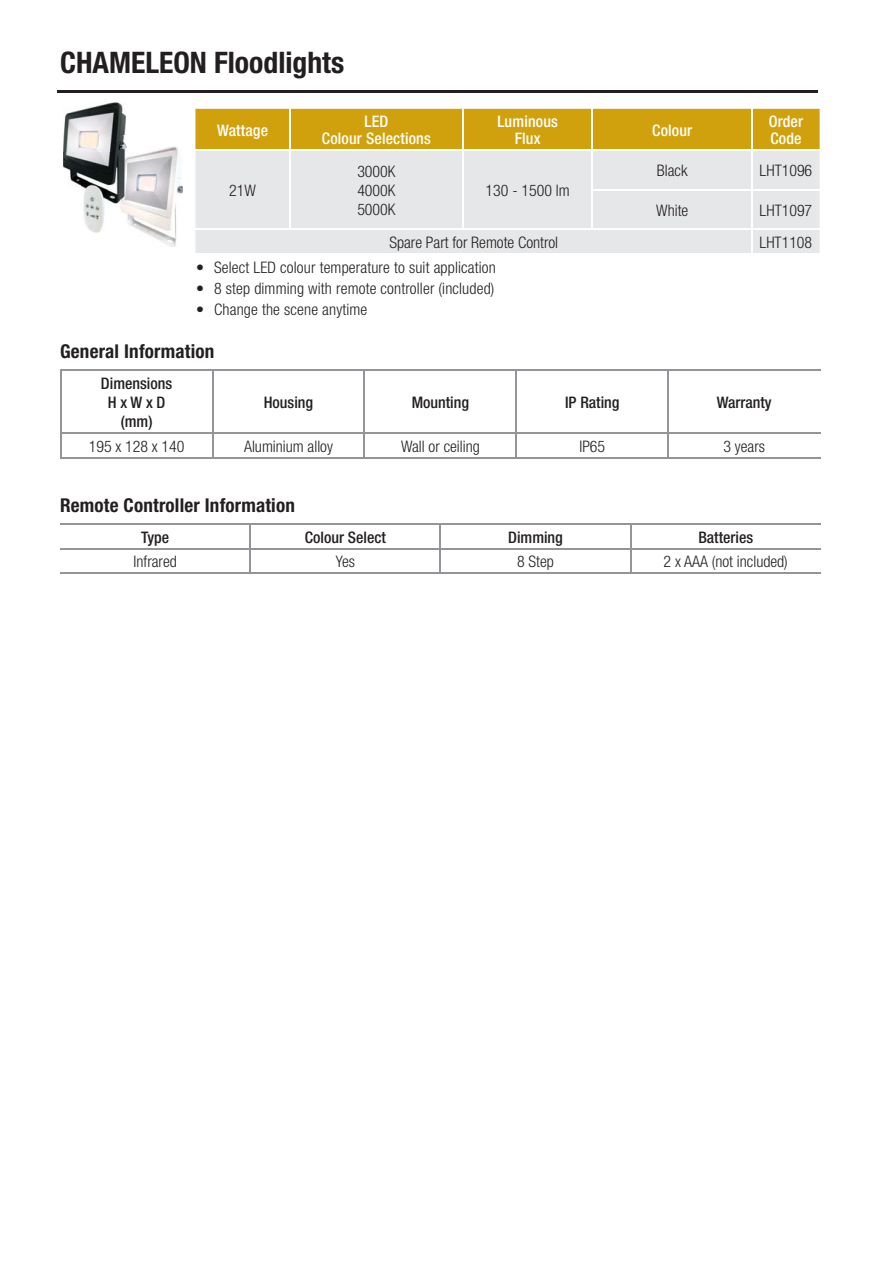
<style>
.page{position:relative;width:893px;height:1263px;background:#fff}
.page>*{position:absolute;margin:0;border:0;box-sizing:border-box;transform-origin:0 0}
.t1{font:700 condensed 29.7px "Helvetica Neue";color:#231f20}
.t2{font:700 condensed 19.05px "Helvetica Neue";letter-spacing:.01em;color:#231f20}
.t3{font:300 condensed 15.9px/19px "Helvetica Neue";color:#231f20;text-align:justify}
.t4{font:500 condensed 15.9px/19px "Helvetica Neue";color:#231f20;text-align:center}
.t5{font:500 condensed 15.9px/17px "Helvetica Neue";letter-spacing:.01em;color:#fff;text-align:center}
</style>
<div class="page">
<hr style="left:57px;top:90px;width:761px;height:3px;background:#231f20">
<div style="left:195px;top:109px;width:624px;height:40px;background:#d1a10d"></div>
<div style="left:195px;top:151px;width:624px;height:102px;background:#e6e7e8"></div>
<hr style="left:289px;top:109px;width:2px;height:40px;background:#fff">
<hr style="left:462px;top:109px;width:2px;height:40px;background:#fff">
<hr style="left:591px;top:109px;width:2px;height:40px;background:#fff">
<hr style="left:751px;top:109px;width:2px;height:40px;background:#fff">
<hr style="left:289px;top:151px;width:2px;height:39px;background:#fff">
<hr style="left:462px;top:151px;width:2px;height:39px;background:#fff">
<hr style="left:289px;top:190px;width:2px;height:38px;background:#fff">
<hr style="left:462px;top:190px;width:2px;height:38px;background:#fff">
<hr style="left:195px;top:228px;width:397px;height:2px;background:#fff">
<hr style="left:591px;top:151px;width:2px;height:38px;background:#fff">
<hr style="left:751px;top:151px;width:2px;height:38px;background:#fff">
<hr style="left:591px;top:189px;width:161px;height:1px;background:#fff">
<hr style="left:591px;top:190px;width:2px;height:38px;background:#fff">
<hr style="left:752px;top:189px;width:67px;height:1px;background:#fff">
<hr style="left:751px;top:190px;width:2px;height:38px;background:#fff">
<hr style="left:592px;top:228px;width:227px;height:2px;background:#fff">
<hr style="left:751px;top:230px;width:2px;height:23px;background:#fff">
<hr style="left:60px;top:371px;width:1px;height:61px;background:#939598">
<hr style="left:212px;top:371px;width:1px;height:61px;background:#939598">
<hr style="left:364px;top:371px;width:1px;height:61px;background:#939598">
<hr style="left:516px;top:371px;width:1px;height:61px;background:#939598">
<hr style="left:668px;top:371px;width:1px;height:61px;background:#939598">
<hr style="left:60px;top:370px;width:760px;height:1px;background:#939598">
<hr style="left:60px;top:432px;width:760px;height:1px;background:#939598">
<svg style="left:60px;top:433px;width:1px;height:24px"></svg>
<svg style="left:212px;top:433px;width:1px;height:24px"></svg>
<svg style="left:364px;top:433px;width:1px;height:24px"></svg>
<svg style="left:516px;top:433px;width:1px;height:24px"></svg>
<svg style="left:668px;top:433px;width:1px;height:24px"></svg>
<hr style="left:60px;top:457px;width:760px;height:1px;background:#939598">
<hr style="left:60px;top:524px;width:761px;height:1px;background:#939598">
<hr style="left:60px;top:548px;width:761px;height:1px;background:#939598">
<svg style="left:250px;top:525px;width:1px;height:48px"></svg>
<svg style="left:440px;top:525px;width:1px;height:48px"></svg>
<svg style="left:630px;top:525px;width:1px;height:48px"></svg>
<hr style="left:440px;top:573px;width:381px;height:1px;background:#939598">
<hr style="left:60px;top:573px;width:380px;height:1px;background:#939598">
<img style="left:120px;top:146px;width:63px;height:101px">
<img style="left:63px;top:102px;width:63px;height:102px">
<img style="left:120px;top:146px;width:6px;height:58px">
<img style="left:81px;top:181px;width:27px;height:52px">
<h1 class="t1" style="left:60px;top:52px;width:286px">CHAMELEON Floodlights</h1>
<p class="t5" style="left:217px;top:123px;width:53px">Wattage</p>
<p class="t5" style="left:322px;top:115px;width:110px">LED<br>Colour Selections</p>
<p class="t5" style="left:497px;top:115px;width:62px">Luminous<br>Flux</p>
<p class="t5" style="left:652px;top:123px;width:41px">Colour</p>
<p class="t5" style="left:769px;top:115px;width:36px;text-align:left">Order<br>Code</p>
<p class="t3" style="left:229px;top:182px;width:28px">21W</p>
<p class="t3" style="left:357px;top:163px;width:40px">3000K 4000K 5000K</p>
<p class="t3" style="left:486px;top:182px;width:86px">130 - 1500 lm</p>
<p class="t3" style="left:657px;top:162px;width:32px">Black</p>
<p class="t3" style="left:759px;top:162px;width:54px">LHT1096</p>
<p class="t3" style="left:656px;top:202px;width:34px">White</p>
<p class="t3" style="left:759px;top:202px;width:54px">LHT1097</p>
<p class="t3" style="left:389px;top:234px;width:170px">Spare Part for Remote Control</p>
<p class="t3" style="left:759px;top:234px;width:54px">LHT1108</p>
<p class="t3" style="left:196px;top:259px;width:301px">• Select LED colour temperature to suit application</p>
<p class="t3" style="left:196px;top:280px;width:300px">• 8 step dimming with remote controller (included)</p>
<p class="t3" style="left:196px;top:302px;width:173px">• Change the scene anytime</p>
<p class="t2" style="left:60px;top:344px;width:156px">General Information</p>
<p class="t4" style="left:101px;top:375px;width:73px">Dimensions<br>H x W x D (mm)</p>
<p class="t4" style="left:264px;top:394px;width:51px">Housing</p>
<p class="t4" style="left:412px;top:394px;width:59px">Mounting</p>
<p class="t4" style="left:565px;top:394px;width:56px">IP Rating</p>
<p class="t4" style="left:717px;top:394px;width:57px">Warranty</p>
<p class="t3" style="left:89px;top:438px;width:97px">195 x 128 x 140</p>
<p class="t3" style="left:244px;top:438px;width:90px">Aluminium alloy</p>
<p class="t3" style="left:401px;top:438px;width:80px">Wall or ceiling</p>
<p class="t3" style="left:579px;top:438px;width:27px">IP65</p>
<p class="t3" style="left:723px;top:438px;width:43px">3 years</p>
<p class="t2" style="left:60px;top:498px;width:236px">Remote Controller Information</p>
<p class="t4" style="left:141px;top:529px;width:29px">Type</p>
<p class="t4" style="left:305px;top:529px;width:83px">Colour Select</p>
<p class="t4" style="left:508px;top:529px;width:56px">Dimming</p>
<p class="t4" style="left:698px;top:529px;width:56px">Batteries</p>
<p class="t3" style="left:134px;top:554px;width:45px">Infrared</p>
<p class="t3" style="left:336px;top:554px;width:21px">Yes</p>
<p class="t3" style="left:517px;top:554px;width:38px">8 Step</p>
<p class="t3" style="left:664px;top:554px;width:126px">2 x AAA (not included)</p>
</div>
